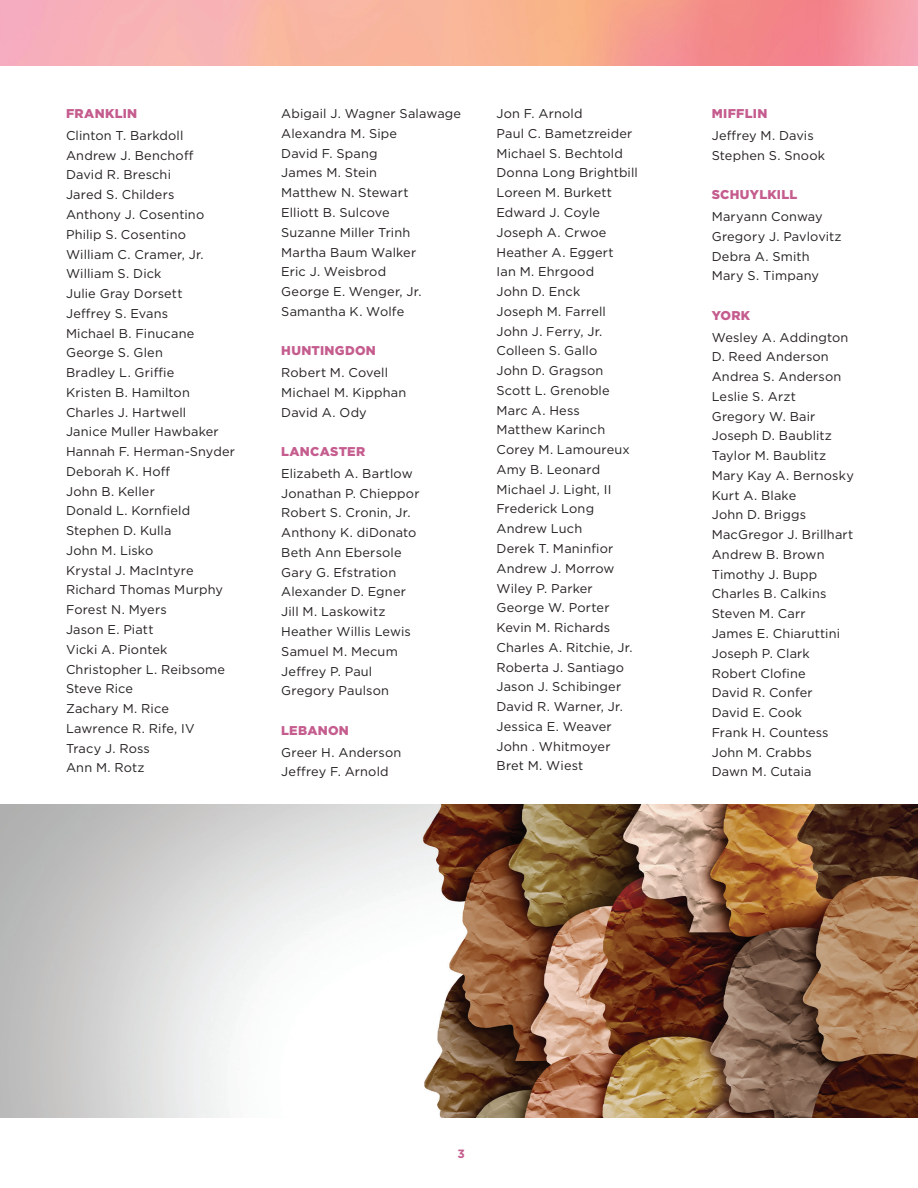
<style>
.page{position:relative;width:918px;height:1188px;background:#fff}
.page>*{position:absolute;margin:0;border:0;box-sizing:border-box;transform-origin:0 0}
.t1{font:12.75px "Gotham";letter-spacing:.015em;color:#231f20}
.t2{font:900 12.75px "Gotham";letter-spacing:.025em;color:#c55c8e}
.t3{font:700 12px "Gotham";color:#c55c8e}
</style>
<div class="page">
<img style="left:0;top:805px;width:918px;height:313px">
<p class="t2" style="left:66px;top:105px;width:73px">FRANKLIN</p>
<p class="t1" style="left:66px;top:127px;width:119px">Clinton T. Barkdoll</p>
<p class="t1" style="left:66px;top:147px;width:129px">Andrew J. Benchoff</p>
<p class="t1" style="left:66px;top:167px;width:107px">David R. Breschi</p>
<p class="t1" style="left:66px;top:187px;width:110px">Jared S. Childers</p>
<p class="t1" style="left:66px;top:206px;width:140px">Anthony J. Cosentino</p>
<p class="t1" style="left:66px;top:226px;width:122px">Philip S. Cosentino</p>
<p class="t1" style="left:66px;top:246px;width:139px">William C. Cramer, Jr.</p>
<p class="t1" style="left:66px;top:266px;width:97px">William S. Dick</p>
<p class="t1" style="left:66px;top:285px;width:118px">Julie Gray Dorsett</p>
<p class="t1" style="left:66px;top:305px;width:104px">Jeffrey S. Evans</p>
<p class="t1" style="left:66px;top:325px;width:130px">Michael B. Finucane</p>
<p class="t1" style="left:66px;top:345px;width:98px">George S. Glen</p>
<p class="t1" style="left:66px;top:364px;width:110px">Bradley L. Griffie</p>
<p class="t1" style="left:66px;top:384px;width:125px">Kristen B. Hamilton</p>
<p class="t1" style="left:66px;top:404px;width:122px">Charles J. Hartwell</p>
<p class="t1" style="left:66px;top:424px;width:154px">Janice Muller Hawbaker</p>
<p class="t1" style="left:66px;top:443px;width:171px">Hannah F. Herman-Snyder</p>
<p class="t1" style="left:66px;top:463px;width:106px">Deborah K. Hoff</p>
<p class="t1" style="left:66px;top:483px;width:90px">John B. Keller</p>
<p class="t1" style="left:66px;top:503px;width:126px">Donald L. Kornfield</p>
<p class="t1" style="left:66px;top:523px;width:107px">Stephen D. Kulla</p>
<p class="t1" style="left:66px;top:542px;width:89px">John M. Lisko</p>
<p class="t1" style="left:66px;top:562px;width:129px">Krystal J. MacIntyre</p>
<p class="t1" style="left:66px;top:582px;width:158px">Richard Thomas Murphy</p>
<p class="t1" style="left:66px;top:602px;width:102px">Forest N. Myers</p>
<p class="t1" style="left:66px;top:621px;width:89px">Jason E. Piatt</p>
<p class="t1" style="left:66px;top:641px;width:103px">Vicki A. Piontek</p>
<p class="t1" style="left:66px;top:661px;width:161px">Christopher L. Reibsome</p>
<p class="t1" style="left:66px;top:681px;width:69px">Steve Rice</p>
<p class="t1" style="left:66px;top:700px;width:104px">Zachary M. Rice</p>
<p class="t1" style="left:66px;top:720px;width:130px">Lawrence R. Rife, IV</p>
<p class="t1" style="left:66px;top:740px;width:85px">Tracy J. Ross</p>
<p class="t1" style="left:66px;top:760px;width:80px">Ann M. Rotz</p>
<p class="t1" style="left:281px;top:106px;width:181px">Abigail J. Wagner Salawage</p>
<p class="t1" style="left:281px;top:125px;width:117px">Alexandra M. Sipe</p>
<p class="t1" style="left:281px;top:145px;width:98px">David F. Spang</p>
<p class="t1" style="left:281px;top:165px;width:97px">James M. Stein</p>
<p class="t1" style="left:281px;top:185px;width:129px">Matthew N. Stewart</p>
<p class="t1" style="left:281px;top:204px;width:110px">Elliott B. Sulcove</p>
<p class="t1" style="left:281px;top:224px;width:131px">Suzanne Miller Trinh</p>
<p class="t1" style="left:281px;top:244px;width:137px">Martha Baum Walker</p>
<p class="t1" style="left:281px;top:264px;width:106px">Eric J. Weisbrod</p>
<p class="t1" style="left:281px;top:283px;width:142px">George E. Wenger, Jr.</p>
<p class="t1" style="left:281px;top:303px;width:124px">Samantha K. Wolfe</p>
<p class="t2" style="left:281px;top:342px;width:96px">HUNTINGDON</p>
<p class="t1" style="left:281px;top:364px;width:108px">Robert M. Covell</p>
<p class="t1" style="left:281px;top:384px;width:127px">Michael M. Kipphan</p>
<p class="t1" style="left:281px;top:404px;width:87px">David A. Ody</p>
<p class="t2" style="left:281px;top:443px;width:86px">LANCASTER</p>
<p class="t1" style="left:281px;top:465px;width:133px">Elizabeth A. Bartlow</p>
<p class="t1" style="left:281px;top:485px;width:140px">Jonathan P. Chieppor</p>
<p class="t1" style="left:281px;top:505px;width:131px">Robert S. Cronin, Jr.</p>
<p class="t1" style="left:281px;top:525px;width:137px">Anthony K. diDonato</p>
<p class="t1" style="left:281px;top:544px;width:122px">Beth Ann Ebersole</p>
<p class="t1" style="left:281px;top:564px;width:117px">Gary G. Efstration</p>
<p class="t1" style="left:281px;top:584px;width:126px">Alexander D. Egner</p>
<p class="t1" style="left:281px;top:604px;width:106px">Jill M. Laskowitz</p>
<p class="t1" style="left:281px;top:623px;width:131px">Heather Willis Lewis</p>
<p class="t1" style="left:281px;top:643px;width:118px">Samuel M. Mecum</p>
<p class="t1" style="left:281px;top:663px;width:93px">Jeffrey P. Paul</p>
<p class="t1" style="left:281px;top:683px;width:109px">Gregory Paulson</p>
<p class="t2" style="left:281px;top:722px;width:69px">LEBANON</p>
<p class="t1" style="left:281px;top:744px;width:122px">Greer H. Anderson</p>
<p class="t1" style="left:281px;top:764px;width:109px">Jeffrey F. Arnold</p>
<p class="t1" style="left:496px;top:106px;width:88px">Jon F. Arnold</p>
<p class="t1" style="left:496px;top:125px;width:137px">Paul C. Bametzreider</p>
<p class="t1" style="left:496px;top:145px;width:128px">Michael S. Bechtold</p>
<p class="t1" style="left:496px;top:165px;width:143px">Donna Long Brightbill</p>
<p class="t1" style="left:496px;top:185px;width:117px">Loreen M. Burkett</p>
<p class="t1" style="left:496px;top:204px;width:105px">Edward J. Coyle</p>
<p class="t1" style="left:496px;top:224px;width:112px">Joseph A. Crwoe</p>
<p class="t1" style="left:496px;top:244px;width:119px">Heather A. Eggert</p>
<p class="t1" style="left:496px;top:264px;width:99px">Ian M. Ehrgood</p>
<p class="t1" style="left:496px;top:283px;width:85px">John D. Enck</p>
<p class="t1" style="left:496px;top:303px;width:111px">Joseph M. Farrell</p>
<p class="t1" style="left:496px;top:323px;width:107px">John J. Ferry, Jr.</p>
<p class="t1" style="left:496px;top:343px;width:102px">Colleen S. Gallo</p>
<p class="t1" style="left:496px;top:362px;width:109px">John D. Gragson</p>
<p class="t1" style="left:496px;top:382px;width:115px">Scott L. Grenoble</p>
<p class="t1" style="left:496px;top:402px;width:85px">Marc A. Hess</p>
<p class="t1" style="left:496px;top:422px;width:110px">Matthew Karinch</p>
<p class="t1" style="left:496px;top:441px;width:135px">Corey M. Lamoureux</p>
<p class="t1" style="left:496px;top:461px;width:105px">Amy B. Leonard</p>
<p class="t1" style="left:496px;top:481px;width:117px">Michael J. Light, II</p>
<p class="t1" style="left:496px;top:501px;width:99px">Frederick Long</p>
<p class="t1" style="left:496px;top:521px;width:87px">Andrew Luch</p>
<p class="t1" style="left:496px;top:540px;width:118px">Derek T. Maninfior</p>
<p class="t1" style="left:496px;top:560px;width:120px">Andrew J. Morrow</p>
<p class="t1" style="left:496px;top:580px;width:98px">Wiley P. Parker</p>
<p class="t1" style="left:496px;top:600px;width:115px">George W. Porter</p>
<p class="t1" style="left:496px;top:619px;width:115px">Kevin M. Richards</p>
<p class="t1" style="left:496px;top:639px;width:138px">Charles A. Ritchie, Jr.</p>
<p class="t1" style="left:496px;top:659px;width:129px">Roberta J. Santiago</p>
<p class="t1" style="left:496px;top:679px;width:126px">Jason J. Schibinger</p>
<p class="t1" style="left:496px;top:698px;width:128px">David R. Warner, Jr.</p>
<p class="t1" style="left:496px;top:718px;width:117px">Jessica E. Weaver</p>
<p class="t1" style="left:496px;top:738px;width:116px">John . Whitmoyer</p>
<p class="t1" style="left:496px;top:758px;width:88px">Bret M. Wiest</p>
<p class="t2" style="left:712px;top:105px;width:57px">MIFFLIN</p>
<p class="t1" style="left:712px;top:127px;width:104px">Jeffrey M. Davis</p>
<p class="t1" style="left:712px;top:147px;width:115px">Stephen S. Snook</p>
<p class="t2" style="left:712px;top:186px;width:87px">SCHUYLKILL</p>
<p class="t1" style="left:712px;top:208px;width:113px">Maryann Conway</p>
<p class="t1" style="left:712px;top:228px;width:132px">Gregory J. Pavlovitz</p>
<p class="t1" style="left:712px;top:248px;width:99px">Debra A. Smith</p>
<p class="t1" style="left:712px;top:268px;width:109px">Mary S. Timpany</p>
<p class="t2" style="left:712px;top:307px;width:40px">YORK</p>
<p class="t1" style="left:712px;top:329px;width:138px">Wesley A. Addington</p>
<p class="t1" style="left:712px;top:349px;width:119px">D. Reed Anderson</p>
<p class="t1" style="left:712px;top:368px;width:131px">Andrea S. Anderson</p>
<p class="t1" style="left:712px;top:388px;width:86px">Leslie S. Arzt</p>
<p class="t1" style="left:712px;top:408px;width:105px">Gregory W. Bair</p>
<p class="t1" style="left:712px;top:428px;width:122px">Joseph D. Baublitz</p>
<p class="t1" style="left:712px;top:447px;width:116px">Taylor M. Baublitz</p>
<p class="t1" style="left:712px;top:467px;width:144px">Mary Kay A. Bernosky</p>
<p class="t1" style="left:712px;top:487px;width:86px">Kurt A. Blake</p>
<p class="t1" style="left:712px;top:507px;width:96px">John D. Briggs</p>
<p class="t1" style="left:712px;top:527px;width:143px">MacGregor J. Brillhart</p>
<p class="t1" style="left:712px;top:546px;width:114px">Andrew B. Brown</p>
<p class="t1" style="left:712px;top:566px;width:107px">Timothy J. Bupp</p>
<p class="t1" style="left:712px;top:586px;width:116px">Charles B. Calkins</p>
<p class="t1" style="left:712px;top:606px;width:95px">Steven M. Carr</p>
<p class="t1" style="left:712px;top:625px;width:130px">James E. Chiaruttini</p>
<p class="t1" style="left:712px;top:645px;width:100px">Joseph P. Clark</p>
<p class="t1" style="left:712px;top:665px;width:96px">Robert Clofine</p>
<p class="t1" style="left:712px;top:685px;width:103px">David R. Confer</p>
<p class="t1" style="left:712px;top:704px;width:92px">David E. Cook</p>
<p class="t1" style="left:712px;top:724px;width:118px">Frank H. Countess</p>
<p class="t1" style="left:712px;top:744px;width:102px">John M. Crabbs</p>
<p class="t1" style="left:712px;top:764px;width:101px">Dawn M. Cutaia</p>
<p class="t3" style="left:457px;top:1145px;width:9px">3</p>
</div>
